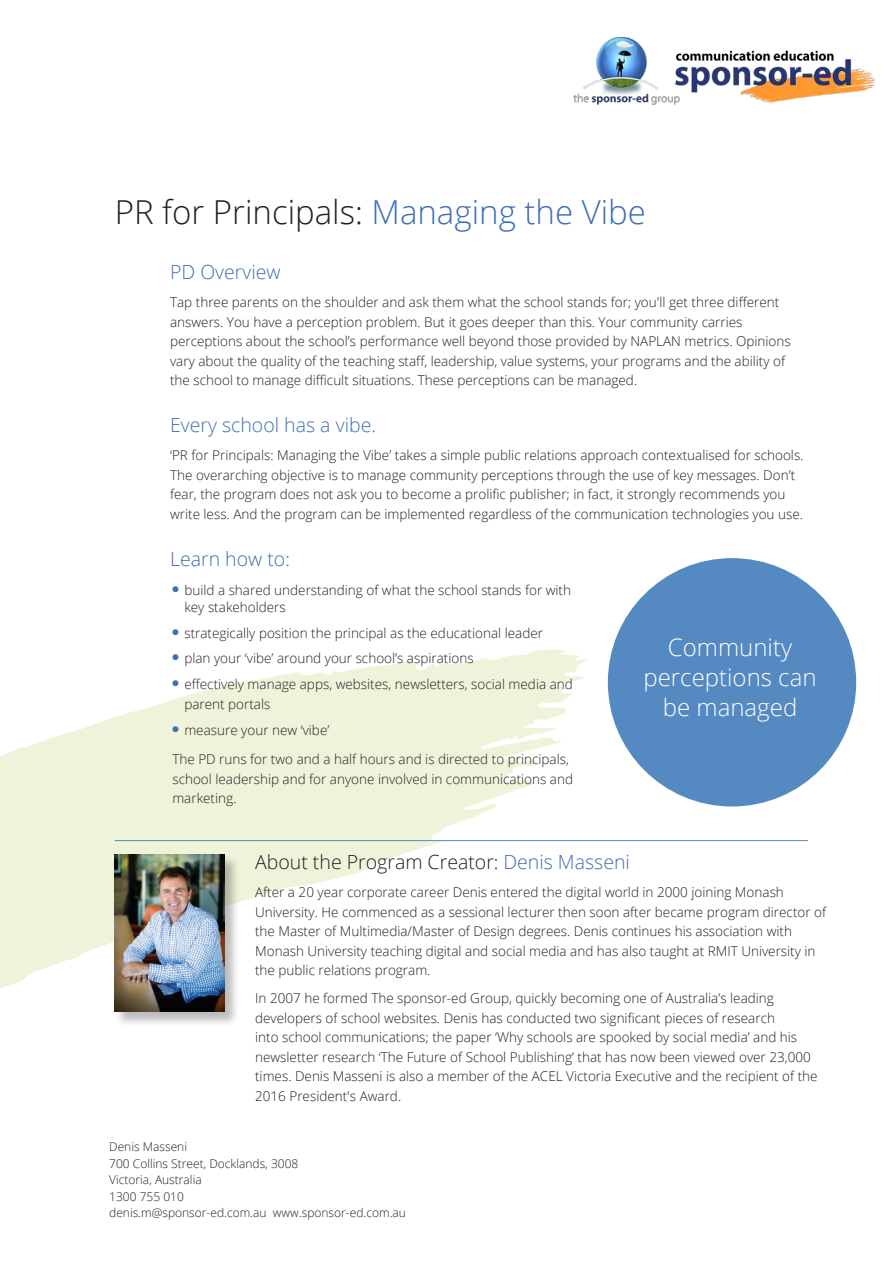
<style>
.page{position:relative;width:893px;height:1263px;background:#fff}
.page>*{position:absolute;margin:0;border:0;box-sizing:border-box;transform-origin:0 0}
.t1{font:300 33px "Open Sans";color:#231f20}
.t2{font:300 24px/30px "Open Sans";color:#fff;text-align:center}
.t3{font:300 19.5px "Open Sans";color:#3e6eb3}
.t4{font:300 19.5px "Open Sans";color:#231f20}
.t5{font:300 13.5px/19.5px "Open Sans";color:#231f20}
.t6{font:300 12px/16.5px "Open Sans";color:#231f20}
.s1{color:#3e6eb3}
.s2{font-family:"Avenir";font-size:16.5px;color:#3e6eb3}
</style>
<div class="page">
<svg style="left:0;top:649px;width:588px;height:363px;fill:#eff3da"></svg>
<svg style="left:471px;top:663px;width:55px;height:14px"></svg>
<div style="left:608px;top:558px;width:248px;height:248px;background:#5489c2;border-radius:50%"></div>
<div style="left:115px;top:854px;width:124px;height:173px;background:#231f20;opacity:.3"></div>
<img style="left:115px;top:854px;width:109px;height:158px">
<hr style="left:115px;top:840px;width:693px;height:1px;background:#5489c2">
<img style="left:573px;top:37px;width:303px;height:68px">
<h1 class="t1" style="left:115px;top:189px;width:533px">PR for Principals: <span class="s1">Managing the Vibe</span></h1>
<h3 class="t3" style="left:170px;top:259px;width:112px">PD Overview</h3>
<p class="t5" style="left:170px;top:292px;width:622px">Tap three parents on the shoulder and ask them what the school stands for; you'll get three different answers. You have a perception problem. But it goes deeper than this. Your community carries perceptions about the school’s performance well beyond those provided by NAPLAN metrics. Opinions vary about the quality of the teaching staff, leadership, value systems, your programs and the ability of the school to manage difficult situations. These perceptions can be managed.</p>
<h3 class="t3" style="left:170px;top:412px;width:207px">Every school has a vibe.</h3>
<p class="t5" style="left:170px;top:445px;width:635px">‘PR for Principals: Managing the Vibe’ takes a simple public relations approach contextualised for schools.<br>The overarching objective is to manage community perceptions through the use of key messages. Don’t fear, the program does not ask you to become a prolific publisher; in fact, it strongly recommends you write less. And the program can be implemented regardless of the communication technologies you use.</p>
<h3 class="t3" style="left:170px;top:545px;width:121px">Learn how to:</h3>
<p class="t5" style="left:184px;top:582px;width:388px;line-height:16.2px;text-indent:-13px"><span class="s2">•</span> build a shared understanding of what the school stands for with key stakeholders</p>
<p class="t5" style="left:172px;top:622px;width:373px"><span class="s2">•</span> strategically position the principal as the educational leader</p>
<p class="t5" style="left:172px;top:648px;width:304px"><span class="s2">•</span> plan your ‘vibe’ around your school’s aspirations</p>
<p class="t5" style="left:184px;top:674px;width:390px;text-indent:-13px"><span class="s2">•</span> effectively manage apps, websites, newsletters, social media and parent portals</p>
<p class="t5" style="left:172px;top:720px;width:159px"><span class="s2">•</span> measure your new ‘vibe’</p>
<p class="t5" style="left:172px;top:749px;width:402px">The PD runs for two and a half hours and is directed to principals, school leadership and for anyone involved in communications and marketing.</p>
<h2 class="t2" style="left:643px;top:631px;width:175px">Community perceptions can be managed</h2>
<h3 class="t4" style="left:255px;top:849px;width:376px">About the Program Creator: <span class="s1">Denis Masseni</span></h3>
<p class="t5" style="left:255px;top:882px;width:573px">After a 20 year corporate career Denis entered the digital world in 2000 joining Monash University. He commenced as a sessional lecturer then soon after became program director of the Master of Multimedia/Master of Design degrees. Denis continues his association with Monash University teaching digital and social media and has also taught at RMIT University in the public relations program.</p>
<p class="t5" style="left:255px;top:988px;width:564px">In 2007 he formed The sponsor-ed Group, quickly becoming one of Australia’s leading developers of school websites. Denis has conducted two significant pieces of research<br>into school communications; the paper ‘Why schools are spooked by social media’ and his newsletter research ‘The Future of School Publishing’ that has now been viewed over 23,000 times. Denis Masseni is also a member of the ACEL Victoria Executive and the recipient of the 2016 President's Award.</p>
<p class="t6" style="left:109px;top:1138px;width:298px">Denis Masseni<br>700 Collins Street, Docklands, 3008<br>Victoria, Australia<br>1300 755 010<br>denis.m@sponsor-ed.com.au www.sponsor-ed.com.au</p>
</div>
